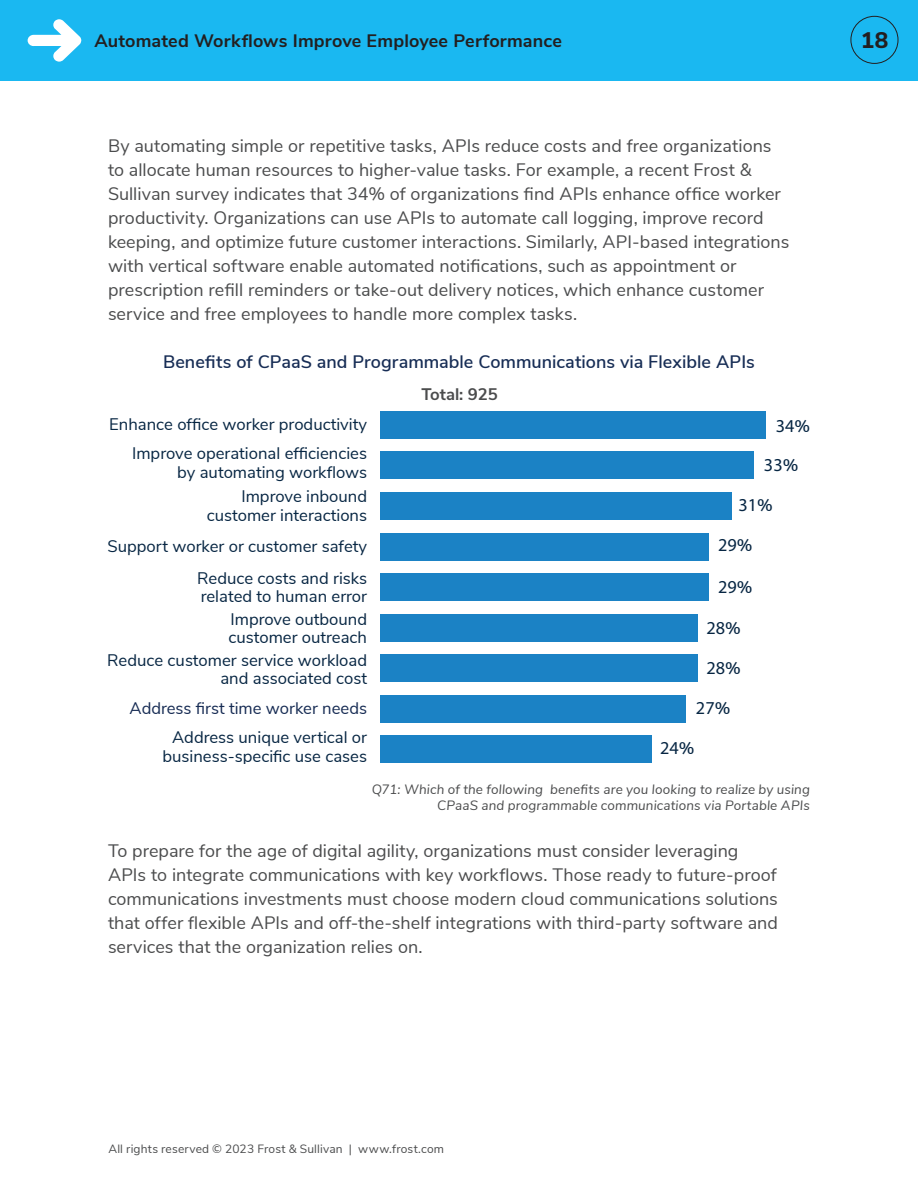
<style>
.page{position:relative;width:918px;height:1188px;background:#fff}
.page>*{position:absolute;margin:0;border:0;box-sizing:border-box;transform-origin:0 0}
.Page_Number{font:800 22.5px "Nunito Sans";color:#231f20}
.t1{font:18.15px/39.5px "Myriad Pro";color:#072643}
.Body_Text{font:18px/24px "Nunito Sans";color:#4b4c4d}
.Exhibit-Figure_Title__no_number{font:600 18px "Nunito Sans";color:#172d55}
.Running_Header{font:700 18px "Nunito Sans";letter-spacing:.01em;color:#231f20}
.t2{font:16.65px/18.1px "Nunito Sans";color:#072643;text-align:right}
.t3{font:16.65px "Nunito Sans";color:#172c54}
.t4{font:700 16.65px "Nunito Sans";color:#4b4c4d}
.Exhibit-Figure_Source{font:italic 13.5px/16.5px "Nunito Sans";letter-spacing:.01em;color:#4b4c4d;text-align:right}
.Inside_Page_Running_Footer{font:12px "Nunito Sans";letter-spacing:.015em;color:#4b4c4d}
.s1{font-family:"Nunito Sans";font-weight:600;font-size:16.65px}
</style>
<div class="page">
<div style="left:0;top:0;width:918px;height:81px;background:#1ab8f1"></div>
<svg style="left:28px;top:19px;width:53px;height:43px"></svg>
<div style="left:850px;top:16px;width:48px;height:48px;border:1px solid #231f20;border-radius:50%"></div>
<div style="left:380px;top:411px;width:385px;height:28px;background:#1b82c5"></div>
<div style="left:380px;top:452px;width:374px;height:27px;background:#1b82c5"></div>
<div style="left:380px;top:492px;width:351px;height:28px;background:#1b82c5"></div>
<div style="left:380px;top:533px;width:329px;height:27px;background:#1b82c5"></div>
<div style="left:380px;top:573px;width:329px;height:28px;background:#1b82c5"></div>
<div style="left:380px;top:614px;width:317px;height:27px;background:#1b82c5"></div>
<div style="left:380px;top:655px;width:317px;height:27px;background:#1b82c5"></div>
<div style="left:380px;top:695px;width:306px;height:27px;background:#1b82c5"></div>
<div style="left:380px;top:736px;width:272px;height:27px;background:#1b82c5"></div>
<p class="Running_Header" style="left:94px;top:28px;width:469px">Automated Workflows Improve Employee Performance</p>
<p class="Page_Number" style="left:861px;top:24px;width:29px">18</p>
<p class="Body_Text" style="left:108px;top:133px;width:683px">By automating simple or repetitive tasks, APIs reduce costs and free organizations to allocate human resources to higher-value tasks. For example, a recent Frost &amp; Sullivan survey indicates that 34% of organizations find APIs enhance office worker productivity. Organizations can use APIs to automate call logging, improve record keeping, and optimize future customer interactions. Similarly, API-based integrations with vertical software enable automated notifications, such as appointment or prescription refill reminders or take-out delivery notices, which enhance customer service and free employees to handle more complex tasks.</p>
<p class="Exhibit-Figure_Title__no_number" style="left:163px;top:349px;width:593px">Benefits of CPaaS and Programmable Communications via Flexible APIs</p>
<p class="t2" style="left:109px;top:408px;width:259px;line-height:29.5px">Enhance office worker productivity<br>Improve operational efficiencies</p>
<p class="t2" style="left:177px;top:459px;width:191px;line-height:24.8px">by automating workflows<br>Improve inbound</p>
<p class="t2" style="left:108px;top:498px;width:261px;line-height:31.5px">customer interactions<br>Support worker or customer safety<br>Reduce costs and risks</p>
<p class="t2" style="left:201px;top:586px;width:168px">related to human error</p>
<p class="t2" style="left:228px;top:609px;width:140px;text-align:left">Improve outbound customer outreach</p>
<p class="t2" style="left:107px;top:650px;width:261px">Reduce customer service workload and associated cost</p>
<p class="t3" style="left:130px;top:696px;width:239px">Address first time worker needs</p>
<p class="t2" style="left:162px;top:728px;width:206px;text-align:center">Address unique vertical or business-specific use cases</p>
<p class="t4" style="left:421px;top:382px;width:78px">Total: 925</p>
<p class="t1" style="left:776px;top:406px;width:36px">34<span class="s1">%</span></p>
<p class="t1" style="left:764px;top:445px;width:36px">33<span class="s1">%</span></p>
<p class="t1" style="left:738px;top:485px;width:36px">31<span class="s1">%</span></p>
<p class="t1" style="left:718px;top:525px;width:36px">29<span class="s1">%</span></p>
<p class="t1" style="left:718px;top:567px;width:36px">29<span class="s1">%</span></p>
<p class="t1" style="left:706px;top:608px;width:36px">28<span class="s1">%<br></span>28<span class="s1">%</span></p>
<p class="t1" style="left:696px;top:688px;width:36px">27<span class="s1">%</span></p>
<p class="t1" style="left:660px;top:728px;width:36px">24<span class="s1">%</span></p>
<p class="Exhibit-Figure_Source" style="left:372px;top:780px;width:440px">Q71: Which of the following benefits are you looking to realize by using<br>CPaaS and programmable communications via Portable APIs</p>
<p class="Body_Text" style="left:108px;top:838px;width:671px">To prepare for the age of digital agility, organizations must consider leveraging APIs to integrate communications with key workflows. Those ready to future-proof communications investments must choose modern cloud communications solutions that offer flexible APIs and off-the-shelf integrations with third-party software and services that the organization relies on.</p>
<p class="Inside_Page_Running_Footer" style="left:108px;top:1140px;width:337px">All rights reserved © 2023 Frost &amp; Sullivan | www.frost.com</p>
</div>
